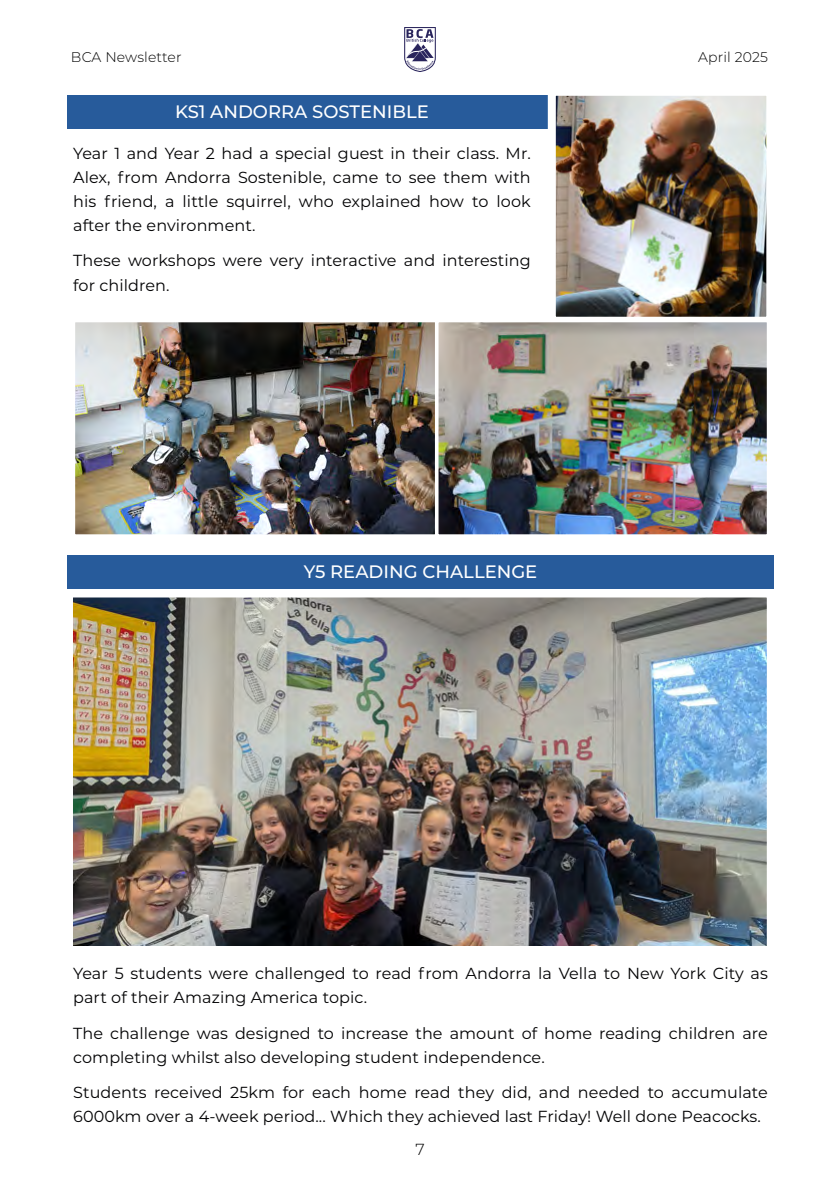
<style>
.page{position:relative;width:840px;height:1191px;background:#fff}
.page>*{position:absolute;margin:0;border:0;box-sizing:border-box;transform-origin:0 0}
.t1{font:500 18px "Montserrat";color:#fff}
.t2{font:16px/24px "Montserrat";letter-spacing:.005em;color:#020203}
.t3{font:300 16px "Montserrat";color:#000}
.t4{font:300 14px "Montserrat";letter-spacing:.01em;color:#000}
</style>
<div class="page">
<svg style="left:404px;top:27px;width:31px;height:45px"></svg>
<div style="left:67px;top:95px;width:706px;height:33px;background:#275b9b"></div>
<div style="left:67px;top:555px;width:706px;height:33px;background:#275b9b"></div>
<img style="left:76px;top:323px;width:357px;height:210px">
<div style="left:73px;top:320px;width:363px;height:216px;border:2px solid #fff"></div>
<img style="left:556px;top:97px;width:208px;height:219px">
<div style="left:547px;top:88px;width:226px;height:237px;border:8px solid #fff"></div>
<img style="left:74px;top:598px;width:691px;height:347px">
<div style="left:71px;top:595px;width:697px;height:353px;border:2px solid #fff"></div>
<img style="left:439px;top:323px;width:326px;height:210px">
<div style="left:436px;top:320px;width:332px;height:216px;border:2px solid #fff"></div>
<p class="t4" style="left:71px;top:48px;width:112px">BCA Newsletter</p>
<p class="t4" style="left:697px;top:48px;width:71px">April 2025</p>
<p class="t1" style="left:175px;top:99px;width:255px">KS1 ANDORRA SOSTENIBLE</p>
<p class="t2" style="left:73px;top:141px;width:459px;text-align:justify">Year 1 and Year 2 had a special guest in their class. Mr.<br>Alex, from Andorra Sostenible, came to see them with his friend, a little squirrel, who explained how to look after the environment.</p>
<p class="t2" style="left:73px;top:248px;width:459px">These workshops were very interactive and interesting for children.</p>
<p class="t1" style="left:303px;top:559px;width:235px">Y5 READING CHALLENGE</p>
<p class="t2" style="left:73px;top:961px;width:696px">Year 5 students were challenged to read from Andorra la Vella to New York City as part of their Amazing America topic.</p>
<p class="t2" style="left:73px;top:1020px;width:695px">The challenge was designed to increase the amount of home reading children are completing whilst also developing student independence.</p>
<p class="t2" style="left:73px;top:1079px;width:695px">Students received 25km for each home read they did, and needed to accumulate<br>6000km over a 4-week period... Which they achieved last Friday! Well done Peacocks.</p>
<p class="t3" style="left:415px;top:1138px;width:11px">7</p>
</div>
